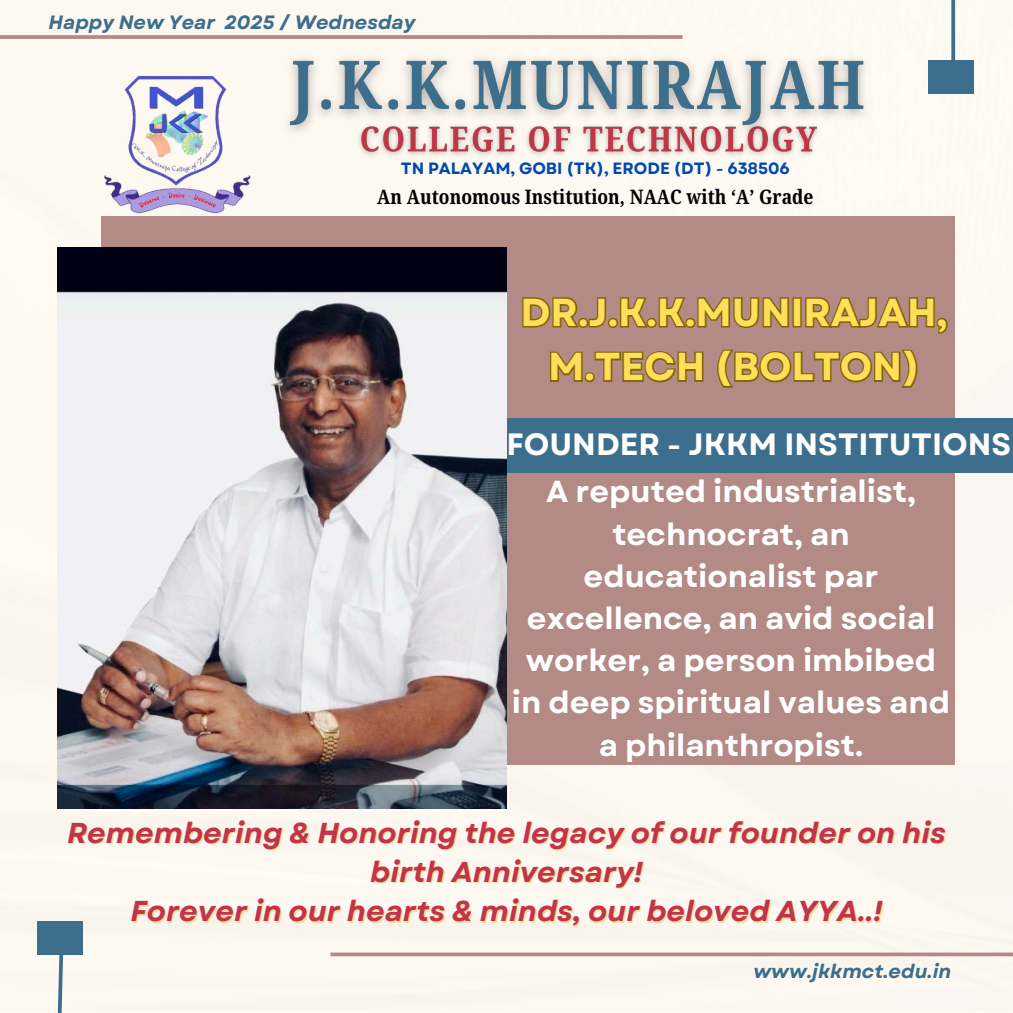
<style>
.page{position:relative;width:1013px;height:1013px;background:#fff}
.page>*{position:absolute;margin:0;border:0;box-sizing:border-box;transform-origin:0 0}
.t1{font:700 38.88px/54.4px "Garet";color:#ffde59;text-align:center}
.t2{font:700 30.75px "Garet";color:#fff}
.t3{font:700 30.38px/42.2px "Garet";color:#fff;text-align:center}
.t4{font:italic 700 28.75px "Garet";color:#c23548}
.t5{font:700 20px "Noto Serif Ethiopic Condensed";color:#000}
.t6{font:italic 700 19.25px "Garet";color:#3c6e8d}
.t7{font:700 16.25px "Garet";color:#004aad}
</style>
<div class="page">
<div style="left:0;top:0;width:1012px;height:1012px;background:#fdf8f0"></div>
<div style="left:101px;top:216px;width:853px;height:549px;background:#b38a85"></div>
<div style="left:487px;top:418px;width:525px;height:54px;background:#3c6e8d"></div>
<img style="left:58px;top:248px;width:448px;height:560px">
<hr style="left:0;top:35px;width:682px;height:4px;background:#b38a85">
<svg style="left:330px;top:952px;width:682px;height:4px;background:#bc9893"></svg>
<svg style="left:951px;top:0;width:4px;height:60px"></svg>
<svg style="left:56px;top:954px;width:9px;height:58px"></svg>
<div style="left:38px;top:920px;width:45px;height:34px;background:#3c6e8d"></div>
<div style="left:928px;top:60px;width:45px;height:34px;background:#3c6e8d"></div>
<svg style="left:522px;top:297px;width:426px;height:37px"></svg>
<svg style="left:550px;top:349px;width:368px;height:39px"></svg>
<img style="left:350px;top:148px;width:480px;height:18px">
<img style="left:270px;top:40px;width:612px;height:108px">
<img style="left:101px;top:63px;width:151px;height:151px">
<h6 class="t6" style="left:48px;top:8px;width:368px">Happy New Year 2025 / Wednesday</h6>
<p class="t7" style="left:401px;top:157px;width:390px">TN PALAYAM, GOBI (TK), ERODE (DT) - 638506</p>
<p class="t5" style="left:377px;top:183px;width:438px">An Autonomous Institution, NAAC with ‘A’ Grade</p>
<p class="t1" style="left:520px;top:285px;width:428px">DR.J.K.K.MUNIRAJAH,<br>M.TECH (BOLTON)</p>
<p class="t2" style="left:506px;top:422px;width:506px">FOUNDER - JKKM INSTITUTIONS</p>
<h6 class="t3" style="left:512px;top:470px;width:439px">A reputed industrialist, technocrat, an educationalist par excellence, an avid social worker, a person imbibed in deep spiritual values and a philanthropist.</h6>
<h4 class="t4" style="left:67px;top:811px;width:880px">Remembering &amp; Honoring the legacy of our founder on his</h4>
<p class="t4" style="left:370px;top:851px;width:274px">birth Anniversary!</p>
<h2 class="t4" style="left:130px;top:890px;width:753px">Forever in our hearts &amp; minds, our beloved AYYA..!</h2>
<p class="t6" style="left:753px;top:957px;width:199px">www.jkkmct.edu.in</p>
</div>
